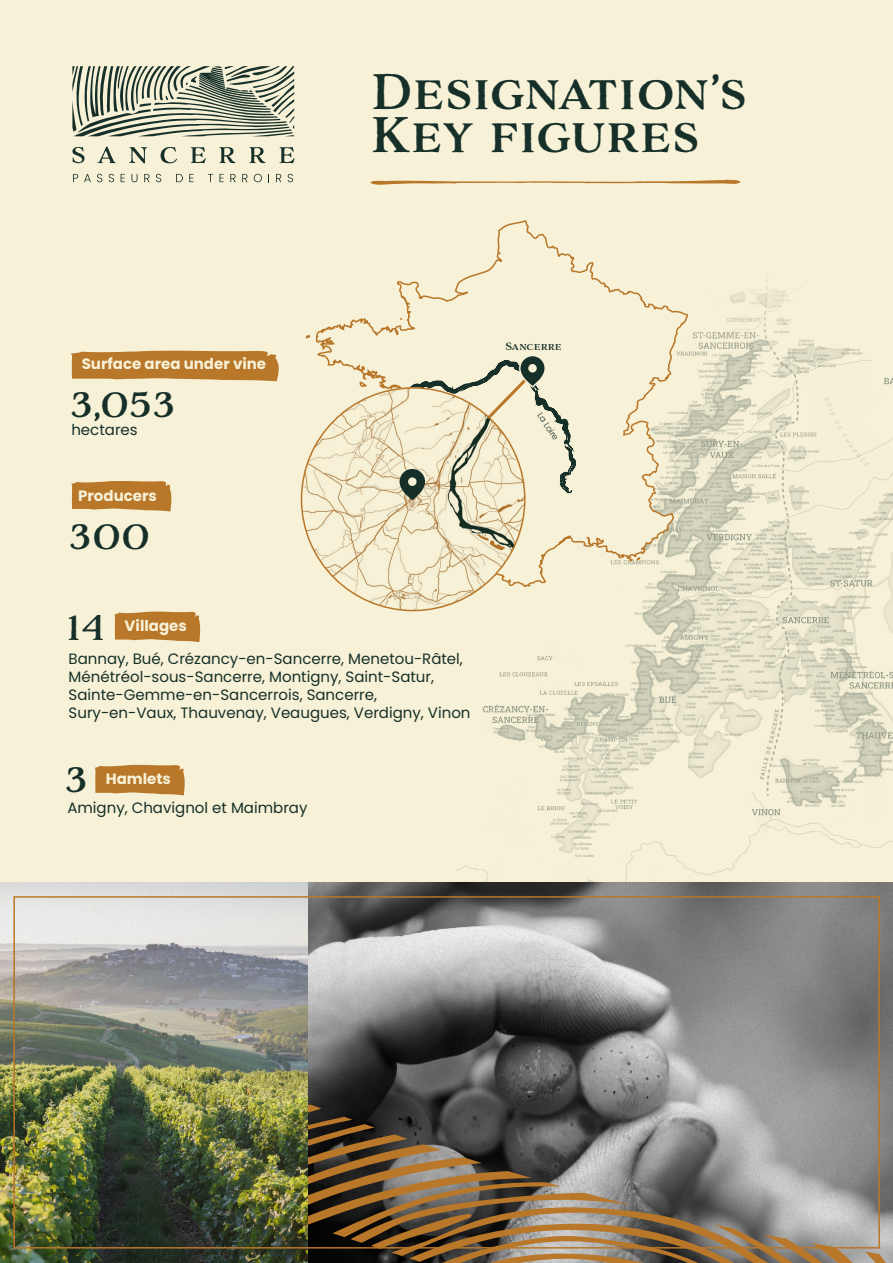
<style>
.page{position:relative;width:893px;height:1263px;background:#f7f1d7}
.page>*{position:absolute;margin:0;border:0;box-sizing:border-box;transform-origin:0 0}
.t1{font:46.2px/43px "Adorn Serif";letter-spacing:-.03em;color:#163029}
.t2{font:36px "Adorn Serif";color:#163029}
.t3{font:15px/18px "Poppins";color:#163029}
.t4{font:700 15px "Poppins";color:#f7f1d7}
.t5{font:9.6px "Adorn Serif";letter-spacing:-.03em;color:#163029}
.t6{font:300 8.55px "Poppins";color:#163029}
</style>
<div class="page">
<img style="left:287px;top:360px;width:606px;height:523px">
<svg style="left:71px;top:350px;width:208px;height:31px;background:#c0853d"></svg>
<svg style="left:71px;top:481px;width:100px;height:30px;background:#be8138"></svg>
<svg style="left:95px;top:764px;width:90px;height:31px;background:#c0853d"></svg>
<svg style="left:114px;top:611px;width:86px;height:31px;background:#c0853d"></svg>
<svg style="left:73px;top:174px;width:5px;height:8px"></svg>
<svg style="left:84px;top:174px;width:7px;height:8px"></svg>
<svg style="left:97px;top:174px;width:5px;height:8px"></svg>
<svg style="left:109px;top:174px;width:5px;height:8px"></svg>
<svg style="left:121px;top:174px;width:4px;height:8px"></svg>
<svg style="left:131px;top:174px;width:6px;height:8px"></svg>
<svg style="left:144px;top:174px;width:6px;height:8px"></svg>
<svg style="left:156px;top:174px;width:5px;height:8px"></svg>
<svg style="left:176px;top:174px;width:7px;height:8px"></svg>
<svg style="left:189px;top:174px;width:5px;height:8px"></svg>
<svg style="left:208px;top:174px;width:5px;height:8px"></svg>
<svg style="left:219px;top:174px;width:5px;height:8px"></svg>
<svg style="left:230px;top:174px;width:6px;height:8px"></svg>
<svg style="left:242px;top:174px;width:6px;height:8px"></svg>
<svg style="left:254px;top:174px;width:8px;height:8px"></svg>
<svg style="left:276px;top:174px;width:5px;height:8px"></svg>
<svg style="left:288px;top:174px;width:5px;height:8px"></svg>
<svg style="left:72px;top:147px;width:12px;height:16px"></svg>
<svg style="left:97px;top:147px;width:19px;height:16px"></svg>
<svg style="left:129px;top:147px;width:18px;height:16px"></svg>
<svg style="left:161px;top:147px;width:16px;height:16px"></svg>
<svg style="left:191px;top:147px;width:15px;height:16px"></svg>
<svg style="left:219px;top:147px;width:17px;height:16px"></svg>
<svg style="left:249px;top:147px;width:17px;height:16px"></svg>
<svg style="left:279px;top:147px;width:15px;height:16px"></svg>
<svg style="left:72px;top:66px;width:222px;height:70px"></svg>
<svg style="left:370px;top:180px;width:371px;height:5px"></svg>
<svg style="left:305px;top:335px;width:6px;height:4px"></svg>
<svg style="left:315px;top:220px;width:373px;height:368px"></svg>
<svg style="left:384px;top:354px;width:192px;height:141px"></svg>
<svg style="left:520px;top:355px;width:25px;height:32px"></svg>
<div style="left:519px;top:355px;width:27px;height:32px;border:2px solid #f7f1d7;border-radius:13px"></div>
<div style="left:528px;top:364px;width:9px;height:8px;background:#f7f1d7;border-radius:50%"></div>
<img style="left:303px;top:387px;width:222px;height:224px">
<svg style="left:400px;top:469px;width:25px;height:31px"></svg>
<div style="left:408px;top:477px;width:9px;height:9px;background:#f7f1d7;border-radius:50%"></div>
<img style="left:0;top:883px;width:893px;height:380px">
<svg style="left:307px;top:1104px;width:586px;height:159px;background:#7d7263"></svg>
<div style="left:13px;top:896px;width:867px;height:352px;border:2px solid #b97729"></div>
<h1 class="t1" style="left:370px;top:70px;width:379px">Designation’s<br>Key figures</h1>
<p class="t4" style="left:82px;top:355px;width:186px">Surface area under vine</p>
<h2 class="t2" style="left:70px;top:379px;width:107px">3,053</h2>
<p class="t3" style="left:71px;top:421px;width:68px">hectares</p>
<p class="t4" style="left:78px;top:487px;width:80px">Producers</p>
<h2 class="t2" style="left:69px;top:511px;width:83px">300</h2>
<h2 class="t2" style="left:67px;top:601px;width:40px">14</h2>
<p class="t3" style="left:69px;top:649px;width:403px">Bannay, Bué, Crézancy-en-Sancerre, Menetou-Râtel, Ménétréol-sous-Sancerre, Montigny, Saint-Satur, Sainte-Gemme-en-Sancerrois, Sancerre, Sury-en-Vaux, Thauvenay, Veaugues, Verdigny, Vinon</p>
<p class="t4" style="left:125px;top:617px;width:64px">Villages</p>
<h2 class="t2" style="left:65px;top:754px;width:25px">3</h2>
<p class="t4" style="left:106px;top:770px;width:67px">Hamlets</p>
<p class="t3" style="left:67px;top:799px;width:242px">Amigny, Chavignol et Maimbray</p>
<p class="t5" style="left:505px;top:340px;width:58px">Sancerre</p>
<p class="t6" style="left:544px;top:410px;width:33px;rotate:57deg">La Loire</p>
</div>
